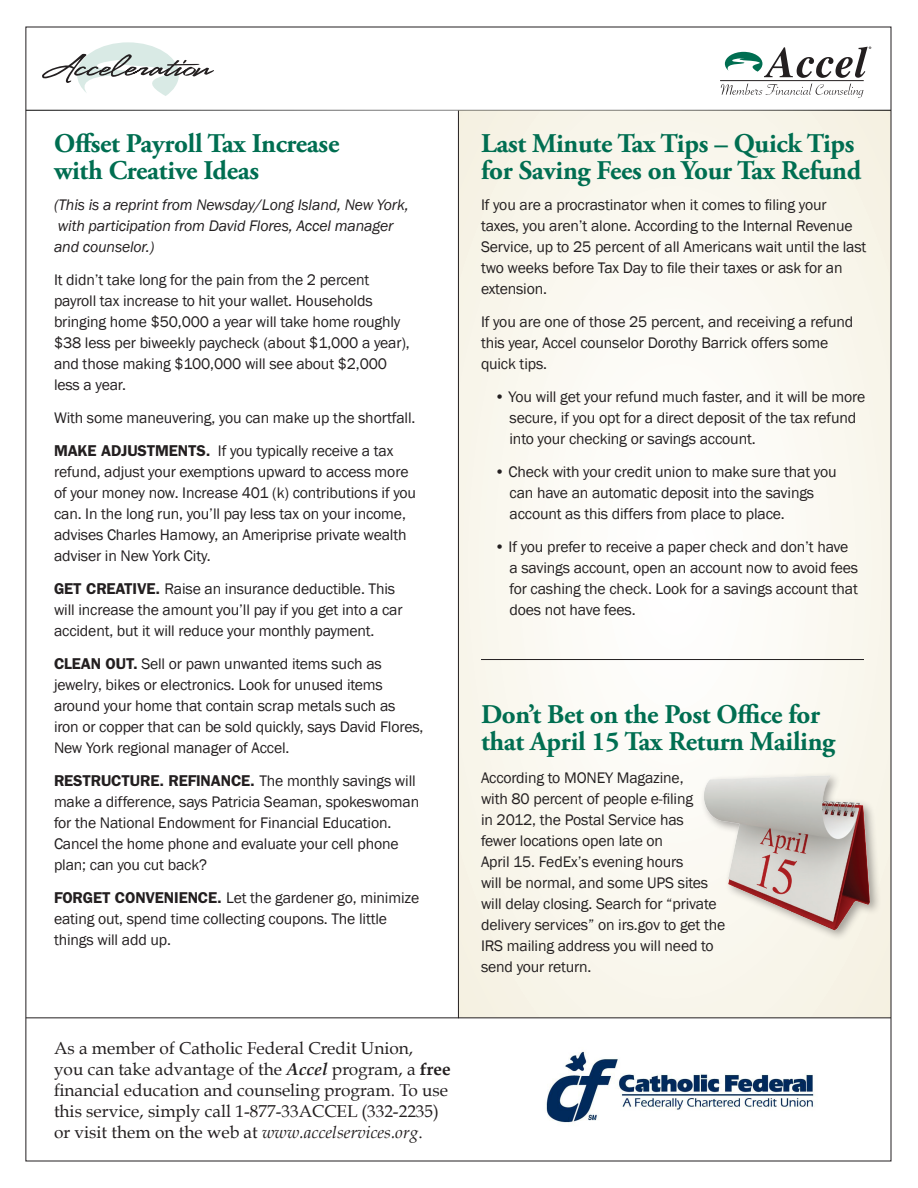
<style>
.page{position:relative;width:918px;height:1188px;background:#fff}
.page>*{position:absolute;margin:0;border:0;box-sizing:border-box;transform-origin:0 0}
.main_text{font:700 27px/27px "Adobe Garamond Pro";letter-spacing:-.01em;color:#006e51}
.t1{font:17.25px/21px "Book Antiqua";color:#231f20}
.main_text-2{font:15.75px/21px "Franklin Gothic";letter-spacing:-.01em;color:#231f20}
.main_text-3{font:italic 15.75px/21px "Franklin Gothic";letter-spacing:-.01em;color:#231f20}
.s1{font-weight:600}
.s2{font-weight:700;font-style:italic}
.s3{font-weight:700}
.s4{font-style:italic}
</style>
<div class="page">
<div style="left:458px;top:111px;width:433px;height:906px;background:linear-gradient(to right,#faf8f0,#faf8f1)"></div>
<svg style="left:42px;top:42px;width:172px;height:54px"></svg>
<hr style="left:26px;top:110px;width:865px;height:1px;background:#000">
<hr style="left:720px;top:80px;width:144px;height:1px;background:#231f20">
<svg style="left:721px;top:46px;width:150px;height:52px"></svg>
<hr style="left:26px;top:1017px;width:865px;height:1px;background:#231f20">
<hr style="left:481px;top:659px;width:383px;height:1px;background:#231f20">
<img style="left:693px;top:759px;width:199px;height:200px">
<hr style="left:458px;top:111px;width:1px;height:907px;background:#231f20">
<img style="left:546px;top:1051px;width:268px;height:72px">
<p class="main_text" style="left:54px;top:130px;width:287px">Offset Payroll Tax Increase with Creative Ideas</p>
<p class="main_text-3" style="left:54px;top:195px;width:356px">(This is a reprint from Newsday/Long Island, New York, with participation from David Flores, Accel manager and counselor.)</p>
<p class="main_text-2" style="left:54px;top:270px;width:357px">It didn’t take long for the pain from the 2 percent payroll tax increase to hit your wallet. Households bringing home $50,000 a year will take home roughly $38 less per biweekly paycheck (about $1,000 a year), and those making $100,000 will see about $2,000 less a year.</p>
<p class="main_text-2" style="left:54px;top:402px;width:363px;line-height:33px">With some maneuvering, you can make up the shortfall.<br><span class="s1">MAKE ADJUSTMENTS.</span> If you typically receive a tax</p>
<p class="main_text-2" style="left:54px;top:462px;width:364px">refund, adjust your exemptions upward to access more of your money now. Increase 401 (k) contributions if you can. In the long run, you’ll pay less tax on your income, advises Charles Hamowy, an Ameriprise private wealth adviser in New York City.</p>
<p class="main_text-2" style="left:54px;top:579px;width:350px"><span class="s1">GET CREATIVE.</span> Raise an insurance deductible. This will increase the amount you’ll pay if you get into a car accident, but it will reduce your monthly payment.</p>
<p class="main_text-2" style="left:54px;top:654px;width:371px"><span class="s1">CLEAN OUT.</span> Sell or pawn unwanted items such as jewelry, bikes or electronics. Look for unused items around your home that contain scrap metals such as iron or copper that can be sold quickly, says David Flores, New York regional manager of Accel.</p>
<p class="main_text-2" style="left:54px;top:771px;width:367px"><span class="s1">RESTRUCTURE. REFINANCE.</span> The monthly savings will make a difference, says Patricia Seaman, spokeswoman for the National Endowment for Financial Education.<br>Cancel the home phone and evaluate your cell phone plan; can you cut back?</p>
<p class="main_text-2" style="left:54px;top:888px;width:367px"><span class="s1">FORGET CONVENIENCE.</span> Let the gardener go, minimize eating out, spend time collecting coupons. The little things will add up.</p>
<p class="t1" style="left:54px;top:1037px;width:398px">As a member of Catholic Federal Credit Union,<br>you can take advantage of the <span class="s2">Accel</span> program, a <span class="s3">free </span>financial education and counseling program. To use this service, simply call 1-877-33ACCEL (332-2235) or visit them on the web at <span class="s4">www.accelservices.org</span>.</p>
<p class="main_text" style="left:481px;top:130px;width:382px">Last Minute Tax Tips – Quick Tips for Saving Fees on Your Tax Refund</p>
<p class="main_text-2" style="left:481px;top:195px;width:387px">If you are a procrastinator when it comes to filing your taxes, you aren’t alone. According to the Internal Revenue Service, up to 25 percent of all Americans wait until the last two weeks before Tax Day to file their taxes or ask for an extension.</p>
<p class="main_text-2" style="left:481px;top:312px;width:374px">If you are one of those 25 percent, and receiving a refund this year, Accel counselor Dorothy Barrick offers some quick tips.</p>
<p class="main_text-2" style="left:510px;top:387px;width:357px;text-indent:-15px">• You will get your refund much faster, and it will be more secure, if you opt for a direct deposit of the tax refund into your checking or savings account.</p>
<p class="main_text-2" style="left:510px;top:462px;width:329px;text-indent:-15px">• Check with your credit union to make sure that you can have an automatic deposit into the savings account as this differs from place to place.</p>
<p class="main_text-2" style="left:510px;top:537px;width:350px;text-indent:-15px">• If you prefer to receive a paper check and don’t have a savings account, open an account now to avoid fees for cashing the check. Look for a savings account that does not have fees.</p>
<p class="main_text" style="left:481px;top:701px;width:356px">Don’t Bet on the Post Office for that April 15 Tax Return Mailing</p>
<p class="main_text-2" style="left:481px;top:768px;width:246px">According to MONEY Magazine,<br>with 80 percent of people e-filing<br>in 2012, the Postal Service has<br>fewer locations open late on<br>April 15. FedEx’s evening hours<br>will be normal, and some UPS sites will delay closing. Search for “private delivery services” on irs.gov to get the<br>IRS mailing address you will need to send your return.</p>
</div>
